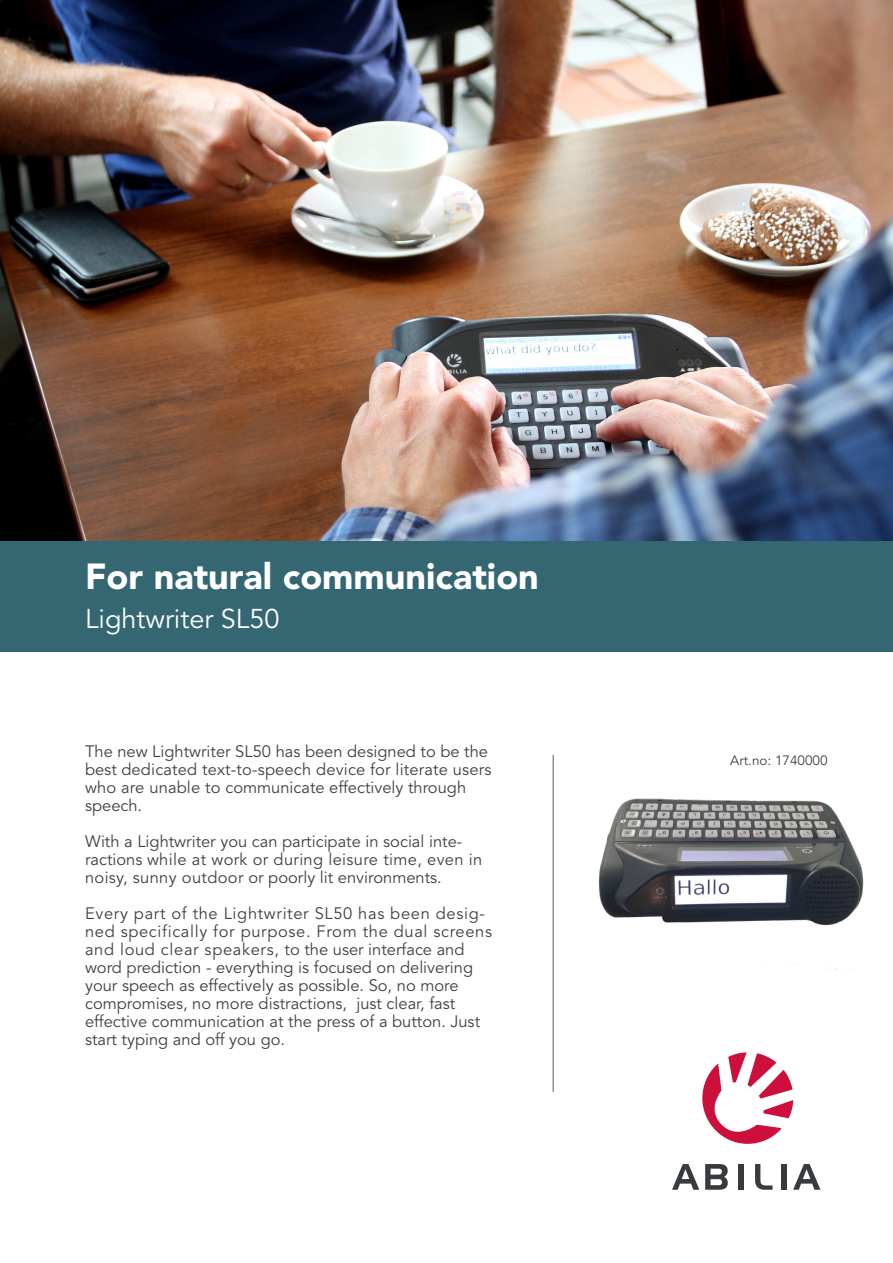
<style>
.page{position:relative;width:893px;height:1263px;background:#fff}
.page>*{position:absolute;margin:0;border:0;box-sizing:border-box;transform-origin:0 0}
.t1{font:900 36px "Avenir LT Std";color:#fff}
.t2{font:27px "Avenir LT Std";color:#fff}
.t3{font:16.5px/18px "Avenir LT Std";color:#3c4241}
.t4{font:13.5px "Avenir LT Std";color:#414141}
</style>
<div class="page">
<svg style="left:672px;top:1164px;width:27px;height:26px"></svg>
<svg style="left:705px;top:1164px;width:23px;height:26px"></svg>
<div style="left:738px;top:1164px;width:6px;height:26px;background:#373b3d"></div>
<svg style="left:755px;top:1164px;width:17px;height:26px"></svg>
<div style="left:781px;top:1164px;width:5px;height:26px;background:#373b3d"></div>
<svg style="left:793px;top:1164px;width:27px;height:26px"></svg>
<svg style="left:702px;top:1052px;width:91px;height:92px"></svg>
<div style="left:0;top:540px;width:893px;height:111px;background:#356772"></div>
<hr style="left:553px;top:755px;width:1px;height:337px;background:#5a5a5a">
<img style="left:598px;top:798px;width:266px;height:171px">
<img style="left:0;top:0;width:893px;height:540px">
<h1 class="t1" style="left:85px;top:555px;width:455px">For natural communication</h1>
<h2 class="t2" style="left:85px;top:603px;width:196px">Lightwriter SL50</h2>
<p class="t3" style="left:85px;top:742px;width:408px">The new Lightwriter SL50 has been designed to be the best dedicated text-to-speech device for literate users who are unable to communicate effectively through speech.</p>
<p class="t3" style="left:85px;top:832px;width:399px">With a Lightwriter you can participate in social inte&shy;ractions while at work or during leisure time, even in noisy, sunny outdoor or poorly lit environments.</p>
<p class="t3" style="left:85px;top:904px;width:409px">Every part of the Lightwriter SL50 has been desig&shy;ned specifically for purpose. From the dual screens and loud clear speakers, to the user interface and word prediction - everything is focused on delivering your speech as effectively as possible. So, no more compromises, no more distractions, just clear, fast effective communication at the press of a button. Just start typing and off you go.</p>
<p class="t4" style="left:730px;top:753px;width:99px">Art.no: 1740000</p>
</div>
